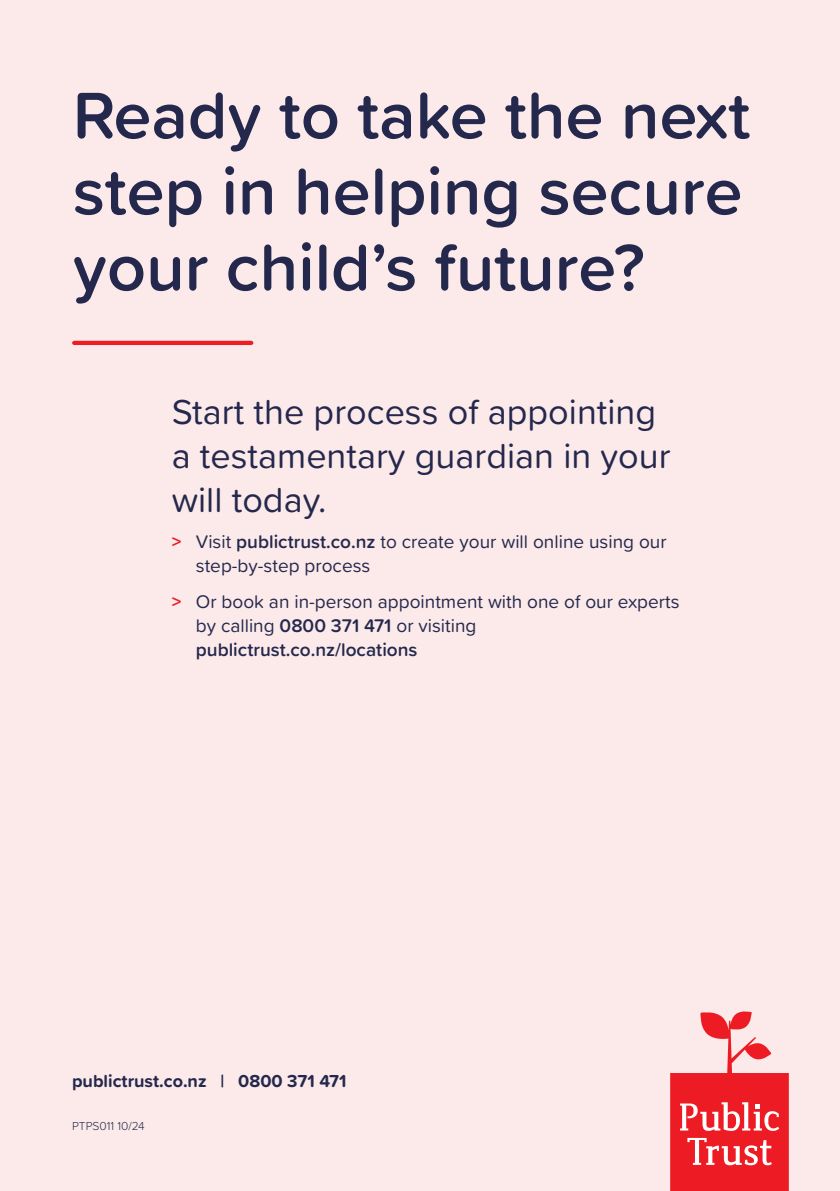
<style>
.page{position:relative;width:840px;height:1191px;background:#fff}
.page>*{position:absolute;margin:0;border:0;box-sizing:border-box;transform-origin:0 0}
.t1{font:600 68px/76px "Proxima Soft";color:#25284d;text-align:justify}
.t2{font:36px/44px "Proxima Soft";color:#25284d}
.t3{font:19px/24px "Proxima Soft";color:#25284d}
.t4{font:600 19px "Proxima Soft";color:#25284d}
.t5{font:700 18px "Proxima Soft";color:#25284d}
.t6{font:300 12px "Proxima Soft";color:#25284d}
.s1{font-weight:700;color:#ee1d23}
.s2{font-weight:600}
</style>
<div class="page">
<div style="left:0;top:0;width:839px;height:1191px;background:#fbeae9"></div>
<hr style="left:74px;top:341px;width:177px;height:4px;background:#ee1d23">
<svg style="left:670px;top:1011px;width:118px;height:180px"></svg>
<p class="t1" style="left:73px;top:75px;width:678px">Ready to take the next step in helping secure your child’s future?</p>
<p class="t2" style="left:171px;top:388px;width:500px">Start the process of appointing a testamentary guardian in your will today.</p>
<p class="t3" style="left:196px;top:529px;width:472px;text-indent:-24px"><span class="s1">&gt;</span> Visit <span class="s2">publictrust.co.nz</span> to create your will online using our step-by-step process</p>
<p class="t3" style="left:196px;top:588px;width:485px;text-indent:-24px"><span class="s1">&gt;</span> Or book an in-person appointment with one of our experts by calling <span class="s2">0800 371 471</span> or visiting</p>
<p class="t4" style="left:196px;top:635px;width:223px">publictrust.co.nz/locations</p>
<p class="t5" style="left:72px;top:1067px;width:275px">publictrust.co.nz | 0800 371 471</p>
<p class="t6" style="left:72px;top:1116px;width:74px">PTPS011 10/24</p>
</div>
